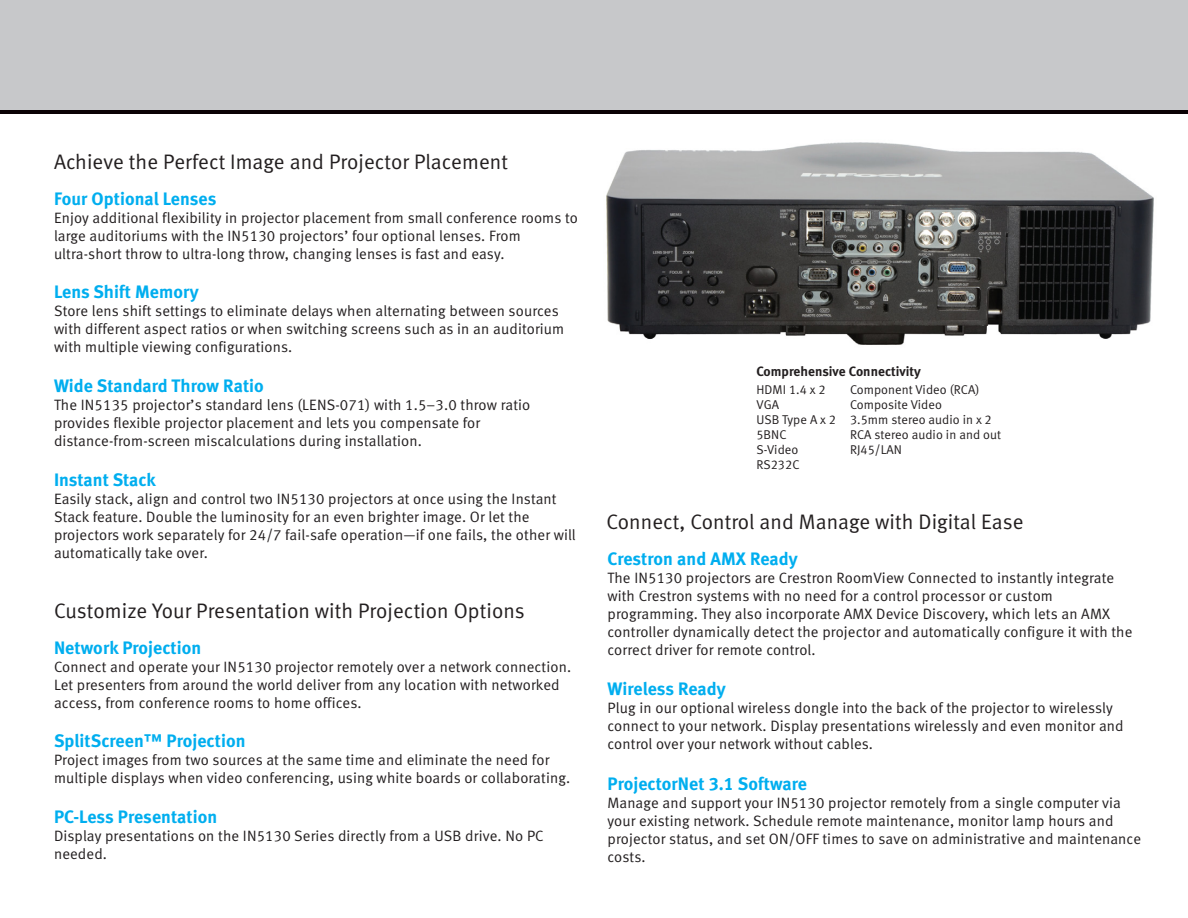
<style>
.page{position:relative;width:1188px;height:918px;background:#fff}
.page>*{position:absolute;margin:0;border:0;box-sizing:border-box;transform-origin:0 0}
.t1{font:21px "Meta Normal LF";letter-spacing:.005em;color:#231f20}
.t2{font:18px "Meta Bold LF";letter-spacing:.005em;color:#00aeef}
.t3{font:15px/18px "Meta Normal LF";letter-spacing:.01em;color:#231f20}
.t4{font:13.5px "Meta Bold LF";letter-spacing:.005em;color:#231f20}
.t5{font:12.75px/15px "Meta Normal LF";letter-spacing:.005em;color:#231f20}
</style>
<div class="page">
<div style="left:0;top:0;width:1188px;height:111px;background:#c7c8ca"></div>
<hr style="left:0;top:111px;width:1188px;height:3px;background:#0a0204">
<img style="left:606px;top:142px;width:548px;height:203px">
<h1 class="t1" style="left:54px;top:149px;width:455px">Achieve the Perfect Image and Projector Placement</h1>
<p class="t2" style="left:54px;top:187px;width:164px">Four Optional Lenses</p>
<p class="t3" style="left:54px;top:208px;width:525px">Enjoy additional flexibility in projector placement from small conference rooms to large auditoriums with the IN5130 projectors’ four optional lenses. From ultra-short throw to ultra-long throw, changing lenses is fast and easy.</p>
<p class="t2" style="left:54px;top:281px;width:146px">Lens Shift Memory</p>
<p class="t3" style="left:54px;top:302px;width:512px">Store lens shift settings to eliminate delays when alternating between sources with different aspect ratios or when switching screens such as in an auditorium with multiple viewing configurations.</p>
<p class="t2" style="left:54px;top:374px;width:211px">Wide Standard Throw Ratio</p>
<p class="t3" style="left:54px;top:396px;width:478px">The IN5135 projector’s standard lens (LENS-071) with 1.5–3.0 throw ratio provides flexible projector placement and lets you compensate for distance-from-screen miscalculations during installation.</p>
<p class="t2" style="left:54px;top:468px;width:103px">Instant Stack</p>
<p class="t3" style="left:54px;top:489px;width:523px">Easily stack, align and control two IN5130 projectors at once using the Instant Stack feature. Double the luminosity for an even brighter image. Or let the projectors work separately for 24/7 fail-safe operation—if one fails, the other will automatically take over.</p>
<h1 class="t1" style="left:54px;top:598px;width:472px">Customize Your Presentation with Projection Options</h1>
<p class="t2" style="left:54px;top:636px;width:149px">Network Projection</p>
<p class="t3" style="left:54px;top:657px;width:519px">Connect and operate your IN5130 projector remotely over a network connection.<br>Let presenters from around the world deliver from any location with networked access, from conference rooms to home offices.</p>
<p class="t2" style="left:54px;top:730px;width:193px">SplitScreen™ Projection</p>
<p class="t3" style="left:54px;top:751px;width:518px">Project images from two sources at the same time and eliminate the need for multiple displays when video conferencing, using white boards or collaborating.</p>
<p class="t2" style="left:54px;top:805px;width:165px">PC-Less Presentation</p>
<p class="t3" style="left:54px;top:827px;width:491px">Display presentations on the IN5130 Series directly from a USB drive. No PC needed.</p>
<p class="t4" style="left:756px;top:363px;width:166px">Comprehensive Connectivity</p>
<p class="t5" style="left:756px;top:382px;width:71px">HDMI 1.4 x 2</p>
<p class="t5" style="left:850px;top:382px;width:131px">Component Video (RCA)</p>
<p class="t5" style="left:756px;top:397px;width:24px">VGA</p>
<p class="t5" style="left:756px;top:397px;width:237px;text-indent:94px">Composite Video<br>USB Type A x 2 3.5mm stereo audio in x 2<br>5BNC</p>
<p class="t5" style="left:850px;top:427px;width:153px">RCA stereo audio in and out</p>
<p class="t5" style="left:756px;top:442px;width:43px">S-Video</p>
<p class="t5" style="left:850px;top:442px;width:53px">RJ45/LAN</p>
<p class="t5" style="left:756px;top:457px;width:45px">RS232C</p>
<h1 class="t1" style="left:607px;top:510px;width:418px">Connect, Control and Manage with Digital Ease</h1>
<p class="t2" style="left:608px;top:547px;width:192px">Crestron and AMX Ready</p>
<p class="t3" style="left:608px;top:568px;width:526px">The IN5130 projectors are Crestron RoomView Connected to instantly integrate with Crestron systems with no need for a control processor or custom programming. They also incorporate AMX Device Discovery, which lets an AMX controller dynamically detect the projector and automatically configure it with the correct driver for remote control.</p>
<p class="t2" style="left:608px;top:678px;width:120px">Wireless Ready</p>
<p class="t3" style="left:608px;top:699px;width:518px">Plug in our optional wireless dongle into the back of the projector to wirelessly connect to your network. Display presentations wirelessly and even monitor and control over your network without cables.</p>
<p class="t2" style="left:608px;top:772px;width:201px">ProjectorNet 3.1 Software</p>
<p class="t3" style="left:608px;top:793px;width:535px">Manage and support your IN5130 projector remotely from a single computer via your existing network. Schedule remote maintenance, monitor lamp hours and projector status, and set ON/OFF times to save on administrative and maintenance costs.</p>
</div>
